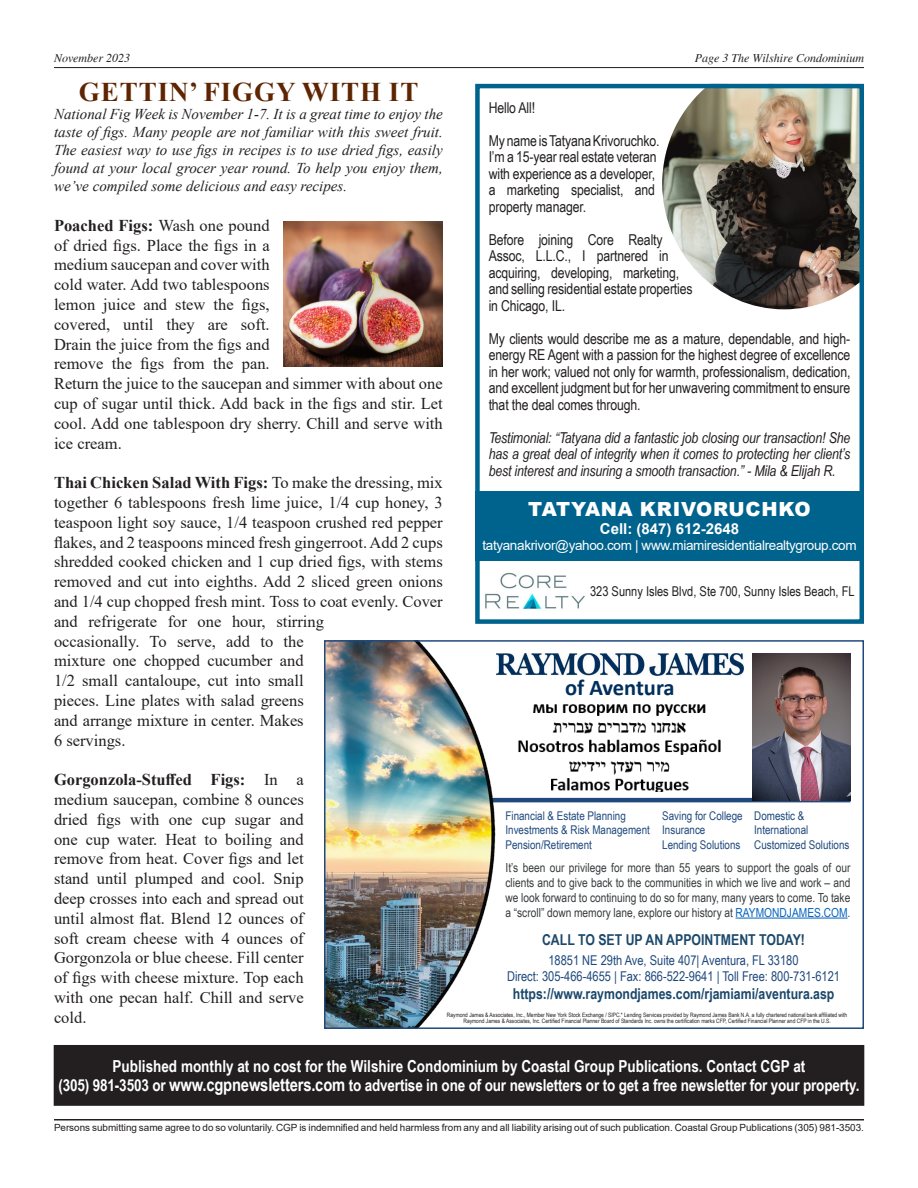
<style>
.page{position:relative;width:918px;height:1188px;background:#fff}
.page>*{position:absolute;margin:0;border:0;box-sizing:border-box;transform-origin:0 0}
.t1{font:700 27px "Times New Roman";letter-spacing:.035em;color:#5e2502}
.t2{font:700 22.5px "Calibri";letter-spacing:-.005em;color:#002f5d}
.t3{font:900 19.5px "Arial";letter-spacing:.035em;color:#fff}
.t4{font:16.5px/19.8px "Times New Roman";color:#231f20}
.t5{font:700 16.5px "Arial Narrow";color:#fff}
.t6{font:15px/16.5px "Arial Narrow";letter-spacing:-.01em;color:#231f20}
.t7{font:italic 15px/18px "Times New Roman";color:#231f20;text-align:justify}
.t8{font:italic 15px/16.5px "Arial Narrow";letter-spacing:-.01em;color:#231f20;text-align:justify}
.t9{font:700 15px "Arial Narrow";color:#1c486b}
.t10{font:700 15px "Arial";color:#fff}
.t11{font:13.5px/16.2px "Arial Narrow";color:#1f497d;text-align:center}
.t12{font:13.5px "Arial";letter-spacing:-.025em;color:#fff}
.t13{font:13.5px "Arial Narrow";color:#231f20}
.t14{font:12.45px/15px "Arial Narrow";color:#383c3e;text-align:justify}
.t15{font:12px/14.4px "Arial Narrow";color:#1f497d}
.t16{font:italic 12px "Times";color:#231f20}
.t17{font:9.9px "Arial";letter-spacing:-.005em;color:#231f20}
.t18{font:6px/6px "Arial Narrow";color:#231f20;text-align:center}
.s1{font-weight:700}
.s2{color:#0563c1}
.s3{font-size:18px}
</style>
<div class="page">
<hr style="left:54px;top:67px;width:810px;height:1px;background:#231f20">
<hr style="left:54px;top:1119px;width:810px;height:1px;background:#231f20">
<div style="left:54px;top:1045px;width:810px;height:60px;background:#231f20"></div>
<div style="left:54px;top:1045px;width:810px;height:61px;border:1px solid #231f20"></div>
<img style="left:485px;top:572px;width:100px;height:38px">
<div style="left:475px;top:492px;width:389px;height:69px;background:#00638d"></div>
<img style="left:662px;top:89px;width:197px;height:220px">
<div style="left:475px;top:84px;width:389px;height:540px;border:4px solid #00638d"></div>
<hr style="left:453px;top:798px;width:397px;height:4px;background:#1f497d">
<img style="left:327px;top:643px;width:169px;height:383px">
<img style="left:753px;top:654px;width:97px;height:146px">
<img style="left:518px;top:704px;width:203px;height:88px">
<div style="left:324px;top:640px;width:540px;height:389px;border:2px solid #1f497d"></div>
<hr style="left:736px;top:918px;width:112px;height:1px;background:#0563c1">
<img style="left:496px;top:654px;width:247px;height:21px">
<img style="left:283px;top:222px;width:160px;height:145px">
<p class="t16" style="left:54px;top:52px;width:78px">November 2023</p>
<p class="t16" style="left:695px;top:52px;width:171px">Page 3 The Wilshire Condominium</p>
<p class="t1" style="left:79px;top:73px;width:341px">GETTIN’ FIGGY WITH IT</p>
<p class="t7" style="left:54px;top:105px;width:390px">National Fig Week is November 1-7. It is a great time to enjoy the taste of figs. Many people are not familiar with this sweet fruit.<br>The easiest way to use figs in recipes is to use dried figs, easily found at your local grocer year round. To help you enjoy them, we’ve compiled some delicious and easy recipes.</p>
<p class="t4" style="left:54px;top:215px;width:390px"><span class="s1">Poached Figs:</span> Wash one pound<br>of dried figs. Place the figs in a<br>medium saucepan and cover with<br>cold water. Add two tablespoons<br>lemon juice and stew the figs,<br>covered, until they are soft.<br>Drain the juice from the figs and<br>remove the figs from the pan.<br>Return the juice to the saucepan and simmer with about one cup of sugar until thick. Add back in the figs and stir. Let cool. Add one tablespoon dry sherry. Chill and serve with ice cream.</p>
<p class="t4" style="left:54px;top:472px;width:390px"><span class="s1">Thai Chicken Salad With Figs:</span> To make the dressing, mix together 6 tablespoons fresh lime juice, 1/4 cup honey, 3 teaspoon light soy sauce, 1/4 teaspoon crushed red pepper flakes, and 2 teaspoons minced fresh gingerroot. Add 2 cups shredded cooked chicken and 1 cup dried figs, with stems removed and cut into eighths. Add 2 sliced green onions and 1/4 cup chopped fresh mint. Toss to coat evenly. Cover and refrigerate for one hour, stirring<br>occasionally. To serve, add to the<br>mixture one chopped cucumber and<br>1/2 small cantaloupe, cut into small<br>pieces. Line plates with salad greens<br>and arrange mixture in center. Makes<br>6 servings.</p>
<p class="t4" style="left:54px;top:769px;width:251px;text-align:justify"><span class="s1">Gorgonzola-Stuffed Figs:</span> In a medium saucepan, combine 8 ounces dried figs with one cup sugar and one cup water. Heat to boiling and remove from heat. Cover figs and let stand until plumped and cool. Snip deep crosses into each and spread out until almost flat. Blend 12 ounces of soft cream cheese with 4 ounces of Gorgonzola or blue cheese. Fill center of figs with cheese mixture. Top each with one pecan half. Chill and serve cold.</p>
<p class="t6" style="left:489px;top:99px;width:48px">Hello All!</p>
<p class="t6" style="left:489px;top:132px;width:172px">My name is Tatyana Krivoruchko.<br>I’m a 15-year real estate veteran with experience as a developer, a marketing specialist, and property manager.</p>
<p class="t6" style="left:489px;top:231px;width:205px">Before joining Core Realty<br>Assoc, L.L.C., I partnered in acquiring, developing, marketing, and selling residential estate properties in Chicago, IL.</p>
<p class="t6" style="left:489px;top:330px;width:363px;text-align:justify">My clients would describe me as a mature, dependable, and high&shy;energy RE Agent with a passion for the highest degree of excellence in her work; valued not only for warmth, professionalism, dedication, and excellent judgment but for her unwavering commitment to ensure that the deal comes through.</p>
<p class="t8" style="left:489px;top:429px;width:363px">Testimonial: “Tatyana did a fantastic job closing our transaction! She has a great deal of integrity when it comes to protecting her client’s best interest and insuring a smooth transaction.” - Mila &amp; Elijah R.</p>
<p class="t3" style="left:528px;top:495px;width:284px">TATYANA KRIVORUCHKO</p>
<p class="t10" style="left:600px;top:519px;width:141px">Cell: (847) 612-2648</p>
<p class="t12" style="left:482px;top:536px;width:376px">tatyanakrivor@yahoo.com | www.miamiresidentialrealtygroup.com</p>
<p class="t13" style="left:590px;top:581px;width:266px">323 Sunny Isles Blvd, Ste 700, Sunny Isles Beach, FL</p>
<p class="t2" style="left:565px;top:671px;width:111px">of Aventura</p>
<p class="t15" style="left:506px;top:808px;width:146px">Financial &amp; Estate Planning<br>Investments &amp; Risk Management<br>Pension/Retirement</p>
<p class="t15" style="left:662px;top:808px;width:82px">Saving for College<br>Insurance<br>Lending Solutions</p>
<p class="t14" style="left:506px;top:860px;width:346px">It’s been our privilege for more than 55 years to support the goals of our clients and to give back to the communities in which we live and work – and we look forward to continuing to do so for many, many years to come. To take a “scroll” down memory lane, explore our history at <span class="s2">RAYMONDJAMES.COM</span>.</p>
<p class="t15" style="left:754px;top:808px;width:97px">Domestic &amp;<br>International<br>Customized Solutions</p>
<p class="t9" style="left:542px;top:929px;width:264px">CALL TO SET UP AN APPOINTMENT TODAY!</p>
<p class="t11" style="left:507px;top:951px;width:334px">18851 NE 29th Ave, Suite 407| Aventura, FL 33180<br>Direct: 305-466-4655 | Fax: 866-522-9641 | Toll Free: 800-731-6121</p>
<p class="t9" style="left:513px;top:982px;width:323px">https://www.raymondjames.com/rjamiami/aventura.asp</p>
<p class="t18" style="left:447px;top:1011px;width:402px">Raymond James &amp; Associates, Inc., Member New York Stock Exchange / SIPC.* Lending Services provided by Raymond James Bank N.A. a fully chartered national bank affiliated with<br>Raymond James &amp; Associates, Inc. Certified Financial Planner Board of Standards Inc. owns the certification marks CFP, Certified Financial Planner and CFP in the U.S.</p>
<p class="t5" style="left:113px;top:1053px;width:694px">Published monthly at no cost for the Wilshire Condominium by Coastal Group Publications. Contact CGP at</p>
<p class="t5" style="left:59px;top:1073px;width:802px">(305) 981-3503 or <span class="s3">www.cgpnewsletters.com</span> to advertise in one of our newsletters or to get a free newsletter for your property.</p>
<p class="t17" style="left:54px;top:1121px;width:811px">Persons submitting same agree to do so voluntarily. CGP is indemnified and held harmless from any and all liability arising out of such publication. Coastal Group Publications (305) 981-3503.</p>
</div>
